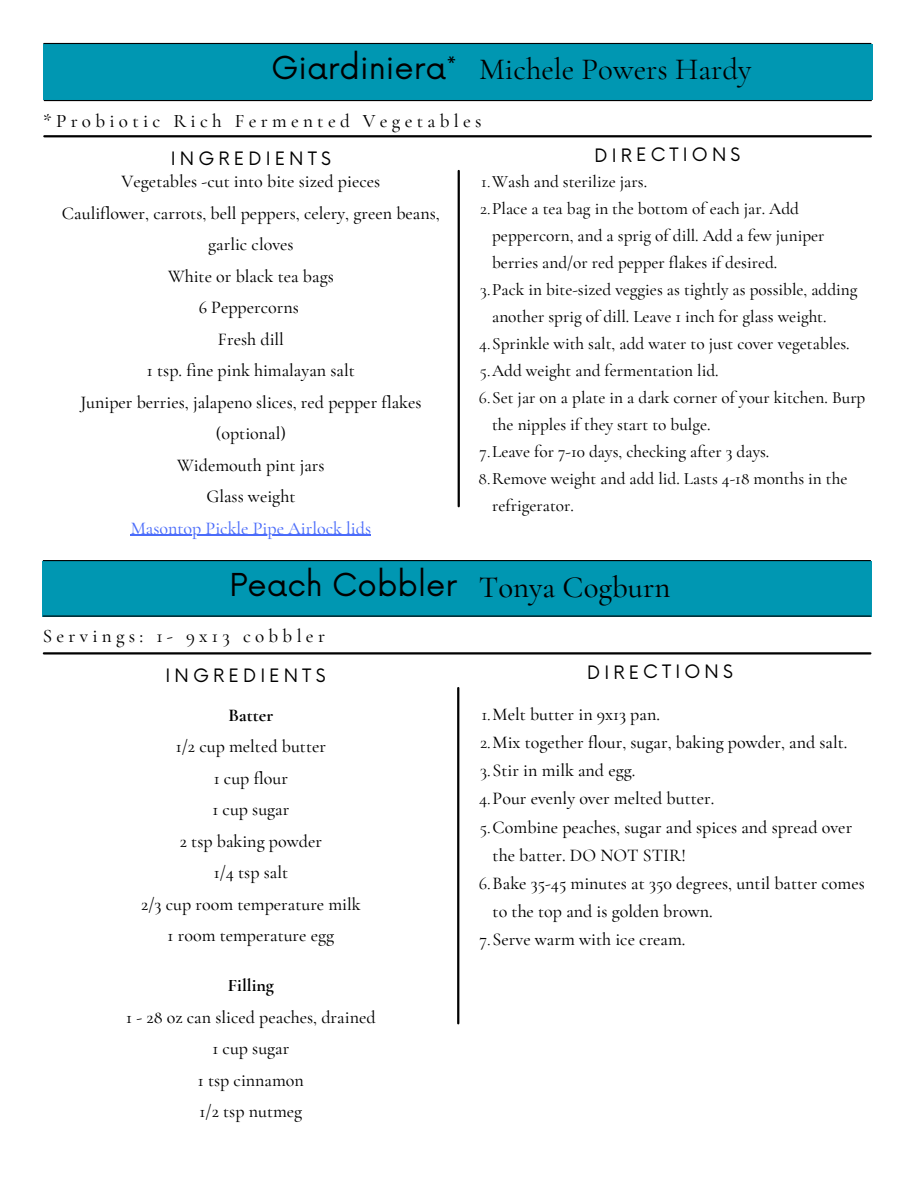
<style>
.page{position:relative;width:918px;height:1188px;background:#fff}
.page>*{position:absolute;margin:0;border:0;box-sizing:border-box;transform-origin:0 0}
.t1{font:30.75px "Now";color:#000}
.t2{font:30.75px "Cormorant Garamond";color:#000}
.t3{font:500 30.75px "Cormorant Garamond";color:#000}
.t4{font:500 19.05px "Cormorant Garamond";letter-spacing:.225em;color:#000}
.t5{font:500 18px/31.5px "Cormorant Garamond";color:#000;text-align:center}
.t6{font:18px "Now";letter-spacing:.225em;color:#000}
.t7{font:500 18px "Cormorant Garamond";color:#4b6cfa}
.t8{font:500 17.25px/27px "Cormorant Garamond";color:#000}
.s1{font-weight:400}
.s2{font-weight:700}
</style>
<div class="page">
<hr style="left:44px;top:135px;width:827px;height:2px;background:#000">
<div style="left:43px;top:45px;width:829px;height:55px;background:#0097b2"></div>
<hr style="left:131px;top:535px;width:240px;height:1px;background:#4b6cfa">
<hr style="left:458px;top:171px;width:2px;height:335px;background:#000">
<hr style="left:44px;top:43px;width:827px;height:1px;background:#000">
<hr style="left:44px;top:100px;width:827px;height:1px;background:#000">
<hr style="left:44px;top:652px;width:826px;height:3px;background:#000">
<div style="left:43px;top:562px;width:829px;height:55px;background:#0097b2"></div>
<hr style="left:457px;top:688px;width:2px;height:335px;background:#000">
<hr style="left:43px;top:560px;width:828px;height:1px;background:#000">
<hr style="left:43px;top:616px;width:828px;height:1px;background:#000">
<p class="t1" style="left:271px;top:51px;width:188px">Giardiniera*</p>
<p class="t2" style="left:479px;top:51px;width:274px">Michele Powers Hardy</p>
<p class="t4" style="left:43px;top:109px;width:440px">*Probiotic Rich Fermented Vegetables</p>
<h2 class="t6" style="left:171px;top:148px;width:161px">INGREDIENTS</h2>
<h2 class="t6" style="left:595px;top:145px;width:147px">DIRECTIONS</h2>
<p class="t8" style="left:481px;top:168px;width:167px"><span class="s1">1.</span>Wash and sterilize jars.</p>
<p class="t8" style="left:492px;top:195px;width:334px;text-indent:-12px"><span class="s1">2.</span>Place a tea bag in the bottom of each jar. Add peppercorn, and a sprig of dill. Add a few juniper berries and/or red pepper flakes if desired.</p>
<h4 class="t8" style="left:492px;top:276px;width:367px;text-indent:-12px"><span class="s1">3.</span>Pack in bite-sized veggies as tightly as possible, adding another sprig of dill. Leave 1 inch for glass weight.</h4>
<p class="t8" style="left:479px;top:330px;width:372px"><span class="s1">4.</span>Sprinkle with salt, add water to just cover vegetables.</p>
<h3 class="t8" style="left:480px;top:357px;width:240px"><span class="s1">5.</span>Add weight and fermentation lid.</h3>
<h3 class="t8" style="left:492px;top:384px;width:375px;text-indent:-13px"><span class="s1">6.</span>Set jar on a plate in a dark corner of your kitchen. Burp the nipples if they start to bulge.</h3>
<h4 class="t8" style="left:480px;top:438px;width:291px"><span class="s1">7.</span>Leave for 7-10 days, checking after 3 days.</h4>
<p class="t8" style="left:492px;top:465px;width:357px;text-indent:-14px"><span class="s1">8.</span>Remove weight and add lid. Lasts 4-18 months in the refrigerator.</p>
<p class="t5" style="left:62px;top:166px;width:379px">Vegetables -cut into bite sized pieces<br>Cauliflower, carrots, bell peppers, celery, green beans, garlic cloves<br>White or black tea bags<br>6 Peppercorns<br>Fresh dill<br>1 tsp. fine pink himalayan salt<br>Juniper berries, jalapeno slices, red pepper flakes (optional)<br>Widemouth pint jars<br>Glass weight</p>
<p class="t7" style="left:131px;top:517px;width:242px">Masontop Pickle Pipe Airlock lids</p>
<p class="t1" style="left:229px;top:568px;width:229px">Peach Cobbler</p>
<h3 class="t3" style="left:479px;top:569px;width:193px">Tonya Cogburn</h3>
<h4 class="t4" style="left:43px;top:624px;width:284px">Servings: 1- 9x13 cobbler</h4>
<p class="t6" style="left:166px;top:665px;width:161px">INGREDIENTS</p>
<p class="t6" style="left:587px;top:662px;width:147px">DIRECTIONS</p>
<p class="t5" style="left:481px;top:699px;width:180px"><span class="s1">1.</span>Melt butter in 9x13 pan.</p>
<p class="t5" style="left:480px;top:727px;width:369px"><span class="s1">2.</span>Mix together flour, sugar, baking powder, and salt.</p>
<p class="t5" style="left:480px;top:755px;width:157px"><span class="s1">3.</span>Stir in milk and egg.</p>
<h2 class="t5" style="left:479px;top:783px;width:237px"><span class="s1">4.</span>Pour evenly over melted butter.</h2>
<h1 class="t5" style="left:493px;top:813px;width:361px;line-height:28.2px;text-align:left;text-indent:-13px"><span class="s1">5.</span>Combine peaches, sugar and spices and spread over the batter. DO NOT STIR!</h1>
<p class="t5" style="left:493px;top:869px;width:374px;line-height:28.2px;text-align:left;text-indent:-14px"><span class="s1">6.</span>Bake 35-45 minutes at 350 degrees, until batter comes to the top and is golden brown.</p>
<p class="t5" style="left:480px;top:924px;width:207px"><span class="s1">7.</span>Serve warm with ice cream.</p>
<p class="t5" style="left:141px;top:699px;width:221px"><span class="s2">Batter<br></span>1/2 cup melted butter<br>1 cup flour<br>1 cup sugar<br>2 tsp baking powder<br>1/4 tsp salt<br>2/3 cup room temperature milk<br>1 room temperature egg</p>
<p class="t5" style="left:126px;top:970px;width:251px"><span class="s2">Filling<br></span>1 - 28 oz can sliced peaches, drained<br>1 cup sugar<br>1 tsp cinnamon<br>1/2 tsp nutmeg</p>
</div>
